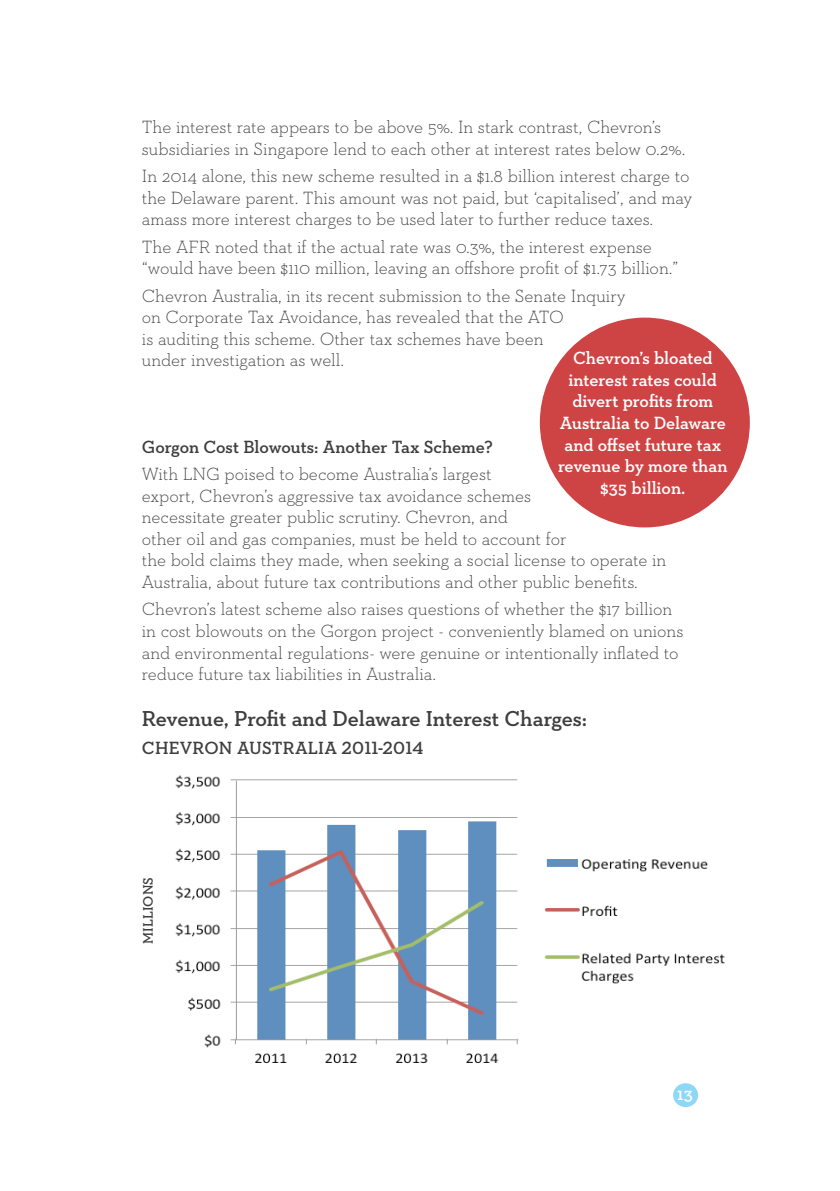
<style>
.page{position:relative;width:840px;height:1191px;background:#fff}
.page>*{position:absolute;margin:0;border:0;box-sizing:border-box;transform-origin:0 0}
.t1{font:600 22px "Neutraface Slab Text";letter-spacing:-.005em;color:#3e3e3f}
.t2{font:300 18px/21.6px "Neutraface Slab Text";letter-spacing:-.005em;color:#3e3e3f}
.t3{font:600 18px/21.6px "Neutraface Slab Text";color:#fff;text-align:center}
.t4{font:600 18px "Neutraface Slab Text";color:#3e3e3f}
.t5{font:600 14px "Neutraface Slab Text";letter-spacing:.01em;color:#3e3e3f}
</style>
<div class="page">
<img style="left:175px;top:775px;width:550px;height:289px">
<div style="left:539px;top:317px;width:210px;height:210px;background:#ce4444;border-radius:50%"></div>
<div style="left:672px;top:1083px;width:25px;height:24px;background:#8dd7f7;border-radius:50%"></div>
<p class="t2" style="left:142px;top:116px;width:544px">The interest rate appears to be above 5%. In stark contrast, Chevron’s subsidiaries in Singapore lend to each other at interest rates below 0.2%.</p>
<p class="t2" style="left:142px;top:165px;width:551px">In 2014 alone, this new scheme resulted in a $1.8 billion interest charge to the Delaware parent. This amount was not paid, but ‘capitalised’, and may amass more interest charges to be used later to further reduce taxes.</p>
<p class="t2" style="left:142px;top:235px;width:538px">The AFR noted that if the actual rate was 0.3%, the interest expense “would have been $110 million, leaving an offshore profit of $1.73 billion.”</p>
<p class="t2" style="left:142px;top:284px;width:485px">Chevron Australia, in its recent submission to the Senate Inquiry on Corporate Tax Avoidance, has revealed that the ATO<br>is auditing this scheme. Other tax schemes have been<br>under investigation as well.</p>
<p class="t3" style="left:557px;top:347px;width:171px">Chevron’s bloated interest rates could divert profits from<br>Australia to Delaware and offset future tax revenue by more than $35 billion.</p>
<p class="t4" style="left:142px;top:435px;width:352px">Gorgon Cost Blowouts: Another Tax Scheme?</p>
<p class="t2" style="left:142px;top:463px;width:525px">With LNG poised to become Australia’s largest<br>export, Chevron’s aggressive tax avoidance schemes<br>necessitate greater public scrutiny. Chevron, and<br>other oil and gas companies, must be held to account for<br>the bold claims they made, when seeking a social license to operate in Australia, about future tax contributions and other public benefits.</p>
<p class="t2" style="left:142px;top:598px;width:542px">Chevron’s latest scheme also raises questions of whether the $17 billion in cost blowouts on the Gorgon project - conveniently blamed on unions and environmental regulations- were genuine or intentionally inflated to reduce future tax liabilities in Australia.</p>
<p class="t1" style="left:142px;top:705px;width:446px">Revenue, Profit and Delaware Interest Charges:</p>
<p class="t4" style="left:142px;top:736px;width:283px">CHEVRON AUSTRALIA 2011-2014</p>
<p class="t5" style="left:139px;top:944px;width:69px;rotate:-90deg">MILLIONS</p>
<p class="t3" style="left:676px;top:1083px;width:17px">13</p>
</div>
